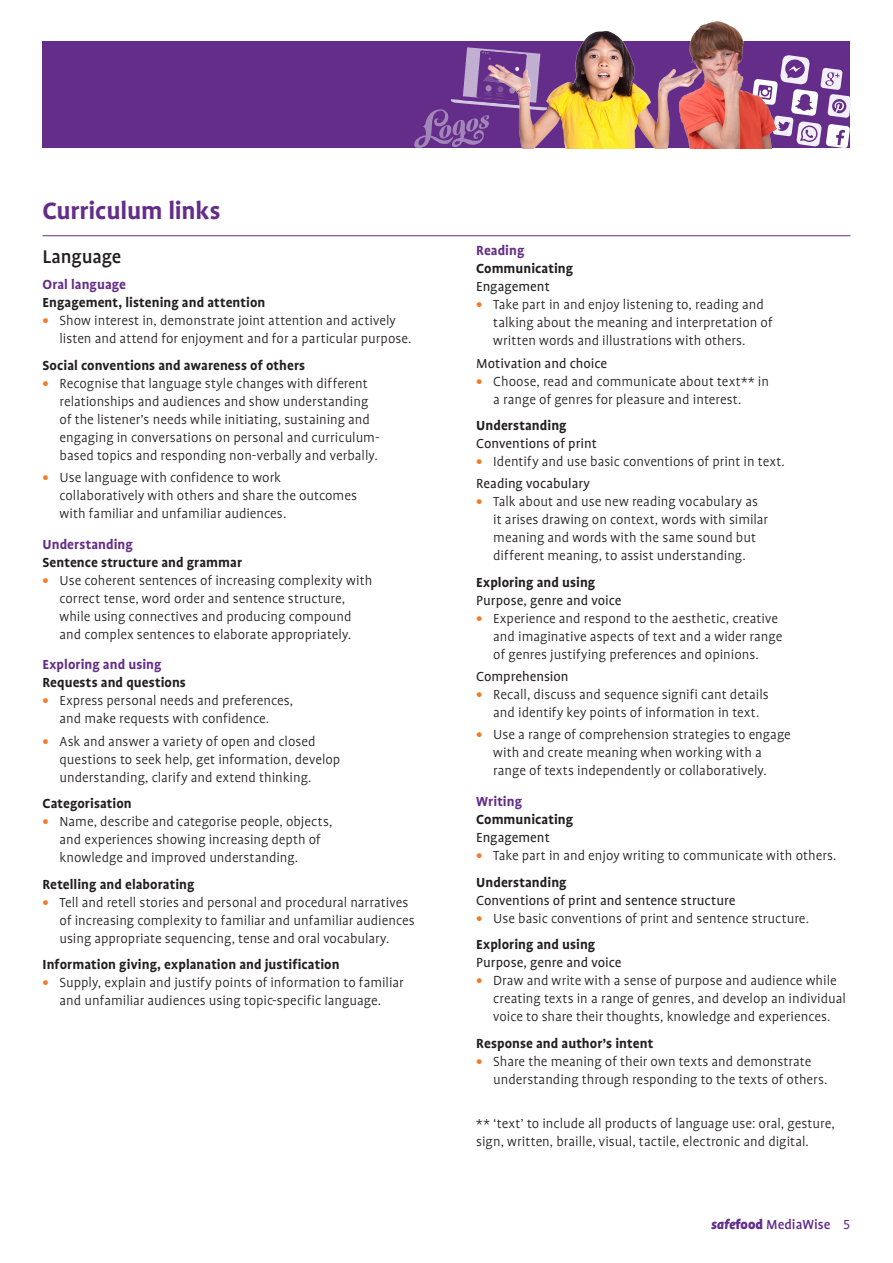
<style>
.page{position:relative;width:893px;height:1263px;background:#fff}
.page>*{position:absolute;margin:0;border:0;box-sizing:border-box;transform-origin:0 0}
.Heading_SF_Purple{font:700 27px "Profile";letter-spacing:-.005em;color:#642d89}
.Curriculum_sub1{font:500 21px "Profile";letter-spacing:-.01em;color:#231f20}
.Bullet{font:300 15px/18px "Profile";color:#231f20}
.Curriculum_Sub3{font:700 15px "Profile";letter-spacing:.005em;color:#231f20}
.Curriculum_Sub3-2{font:15px "Profile";color:#231f20}
.Curriculum_sub2{font:700 15px "Profile";letter-spacing:.005em;color:#642d89}
.t1{font:500 15px "Profile";color:#642d89}
.s1{font-weight:700;color:#f47b2a}
.s2{font-weight:900;font-style:italic}
.s3{font-weight:900}
.s4{font-family:"Profile NO";font-weight:400}
</style>
<div class="page">
<img style="left:584px;top:31px;width:39px;height:10px">
<img style="left:691px;top:21px;width:53px;height:20px">
<svg style="left:43px;top:41px;width:807px;height:107px;background:#7f477e"></svg>
<svg style="left:414px;top:44px;width:133px;height:104px;background:#825297"></svg>
<svg style="left:746px;top:54px;width:105px;height:94px"></svg>
<hr style="left:43px;top:235px;width:807px;height:1px;background:#642d89">
<p class="Heading_SF_Purple" style="left:43px;top:196px;width:180px">Curriculum links</p>
<p class="Curriculum_sub1" style="left:43px;top:245px;width:80px">Language</p>
<p class="Curriculum_sub2" style="left:43px;top:276px;width:85px">Oral language</p>
<p class="Curriculum_Sub3" style="left:43px;top:294px;width:224px">Engagement, listening and attention</p>
<p class="Bullet" style="left:60px;top:312px;width:354px;text-indent:-17px"><span class="s1">•</span> Show interest in, demonstrate joint attention and actively listen and attend for enjoyment and for a particular purpose.</p>
<p class="Curriculum_Sub3" style="left:43px;top:357px;width:264px">Social conventions and awareness of others</p>
<p class="Bullet" style="left:60px;top:374px;width:322px;text-indent:-17px"><span class="s1">•</span> Recognise that language style changes with different relationships and audiences and show understanding of the listener’s needs while initiating, sustaining and engaging in conversations on personal and curriculum&shy;based topics and responding non-verbally and verbally.</p>
<p class="Bullet" style="left:60px;top:468px;width:299px;text-indent:-17px"><span class="s1">•</span> Use language with confidence to work collaboratively with others and share the outcomes with familiar and unfamiliar audiences.</p>
<p class="Curriculum_sub2" style="left:43px;top:536px;width:92px">Understanding</p>
<p class="Curriculum_Sub3" style="left:43px;top:554px;width:201px">Sentence structure and grammar</p>
<p class="Bullet" style="left:60px;top:571px;width:314px;text-indent:-17px"><span class="s1">•</span> Use coherent sentences of increasing complexity with correct tense, word order and sentence structure, while using connectives and producing compound and complex sentences to elaborate appropriately.</p>
<p class="Curriculum_sub2" style="left:43px;top:657px;width:121px">Exploring and using</p>
<p class="Curriculum_Sub3" style="left:43px;top:675px;width:145px">Requests and questions</p>
<p class="Bullet" style="left:43px;top:692px;width:252px;text-align:center"><span class="s1">•</span> Express personal needs and preferences, and make requests with confidence.</p>
<p class="Bullet" style="left:60px;top:732px;width:282px;text-indent:-17px"><span class="s1">•</span> Ask and answer a variety of open and closed questions to seek help, get information, develop understanding, clarify and extend thinking.</p>
<p class="Curriculum_Sub3" style="left:43px;top:795px;width:91px">Categorisation</p>
<p class="Bullet" style="left:60px;top:813px;width:274px;text-indent:-17px"><span class="s1">•</span> Name, describe and categorise people, objects, and experiences showing increasing depth of knowledge and improved understanding.</p>
<p class="Curriculum_Sub3" style="left:43px;top:876px;width:153px">Retelling and elaborating</p>
<p class="Bullet" style="left:60px;top:893px;width:357px;text-indent:-17px"><span class="s1">•</span> Tell and retell stories and personal and procedural narratives of increasing complexity to familiar and unfamiliar audiences using appropriate sequencing, tense and oral vocabulary.</p>
<p class="Curriculum_Sub3" style="left:43px;top:956px;width:299px">Information giving, explanation and justification</p>
<p class="Bullet" style="left:43px;top:974px;width:363px;text-align:center"><span class="s1">•</span> Supply, explain and justify points of information to familiar and unfamiliar audiences using topic-specific language.</p>
<p class="Curriculum_sub2" style="left:476px;top:243px;width:50px">Reading</p>
<p class="Curriculum_Sub3" style="left:476px;top:261px;width:98px">Communicating</p>
<p class="Curriculum_Sub3-2" style="left:476px;top:279px;width:75px">Engagement</p>
<p class="Bullet" style="left:493px;top:296px;width:281px;text-indent:-17px"><span class="s1">•</span> Take part in and enjoy listening to, reading and talking about the meaning and interpretation of written words and illustrations with others.</p>
<p class="Curriculum_Sub3-2" style="left:476px;top:355px;width:133px">Motivation and choice</p>
<p class="Bullet" style="left:493px;top:372px;width:277px;text-indent:-17px"><span class="s1">•</span> Choose, read and communicate about text** in a range of genres for pleasure and interest.</p>
<p class="Curriculum_Sub3" style="left:476px;top:417px;width:92px">Understanding</p>
<p class="Curriculum_Sub3-2" style="left:476px;top:436px;width:122px">Conventions of print</p>
<p class="Bullet" style="left:476px;top:453px;width:310px"><span class="s1">•</span> Identify and use basic conventions of print in text.</p>
<p class="Curriculum_Sub3-2" style="left:476px;top:476px;width:115px">Reading vocabulary</p>
<p class="Bullet" style="left:493px;top:493px;width:276px;text-indent:-17px"><span class="s1">•</span> Talk about and use new reading vocabulary as it arises drawing on context, words with similar meaning and words with the same sound but different meaning, to assist understanding.</p>
<p class="Curriculum_Sub3" style="left:476px;top:574px;width:121px">Exploring and using</p>
<p class="Curriculum_Sub3-2" style="left:476px;top:593px;width:147px">Purpose, genre and voice</p>
<p class="Bullet" style="left:493px;top:609px;width:291px;text-indent:-17px"><span class="s1">•</span> Experience and respond to the aesthetic, creative and imaginative aspects of text and a wider range of genres justifying preferences and opinions.</p>
<p class="Curriculum_Sub3-2" style="left:476px;top:669px;width:94px">Comprehension</p>
<p class="Bullet" style="left:476px;top:686px;width:294px;text-align:center"><span class="s1">•</span> Recall, discuss and sequence signifi cant details and identify key points of information in text.</p>
<p class="Bullet" style="left:493px;top:726px;width:299px;text-indent:-17px"><span class="s1">•</span> Use a range of comprehension strategies to engage with and create meaning when working with a range of texts independently or collaboratively.</p>
<p class="Curriculum_sub2" style="left:476px;top:793px;width:47px">Writing</p>
<p class="Curriculum_Sub3" style="left:476px;top:811px;width:98px">Communicating</p>
<p class="Curriculum_Sub3-2" style="left:476px;top:830px;width:75px">Engagement</p>
<p class="Bullet" style="left:476px;top:847px;width:362px"><span class="s1">•</span> Take part in and enjoy writing to communicate with others.</p>
<p class="Curriculum_Sub3" style="left:476px;top:874px;width:92px">Understanding</p>
<p class="Curriculum_Sub3-2" style="left:476px;top:892px;width:261px">Conventions of print and sentence structure</p>
<p class="Bullet" style="left:476px;top:909px;width:334px"><span class="s1">•</span> Use basic conventions of print and sentence structure.</p>
<p class="Curriculum_Sub3" style="left:476px;top:936px;width:121px">Exploring and using</p>
<p class="Curriculum_Sub3-2" style="left:476px;top:955px;width:147px">Purpose, genre and voice</p>
<p class="Bullet" style="left:493px;top:972px;width:354px;text-indent:-17px"><span class="s1">•</span> Draw and write with a sense of purpose and audience while creating texts in a range of genres, and develop an individual voice to share their thoughts, knowledge and experiences.</p>
<p class="Curriculum_Sub3" style="left:476px;top:1035px;width:178px">Response and author’s intent</p>
<p class="Bullet" style="left:493px;top:1052px;width:336px;text-indent:-17px"><span class="s1">•</span> Share the meaning of their own texts and demonstrate understanding through responding to the texts of others.</p>
<p class="Bullet" style="left:476px;top:1115px;width:360px">** ‘text’ to include all products of language use: oral, gesture, sign, written, braille, visual, tactile, electronic and digital.</p>
<p class="t1" style="left:711px;top:1217px;width:141px"><span class="s2">safe</span><span class="s3">food</span> MediaWise <span class="s4">5</span></p>
</div>
